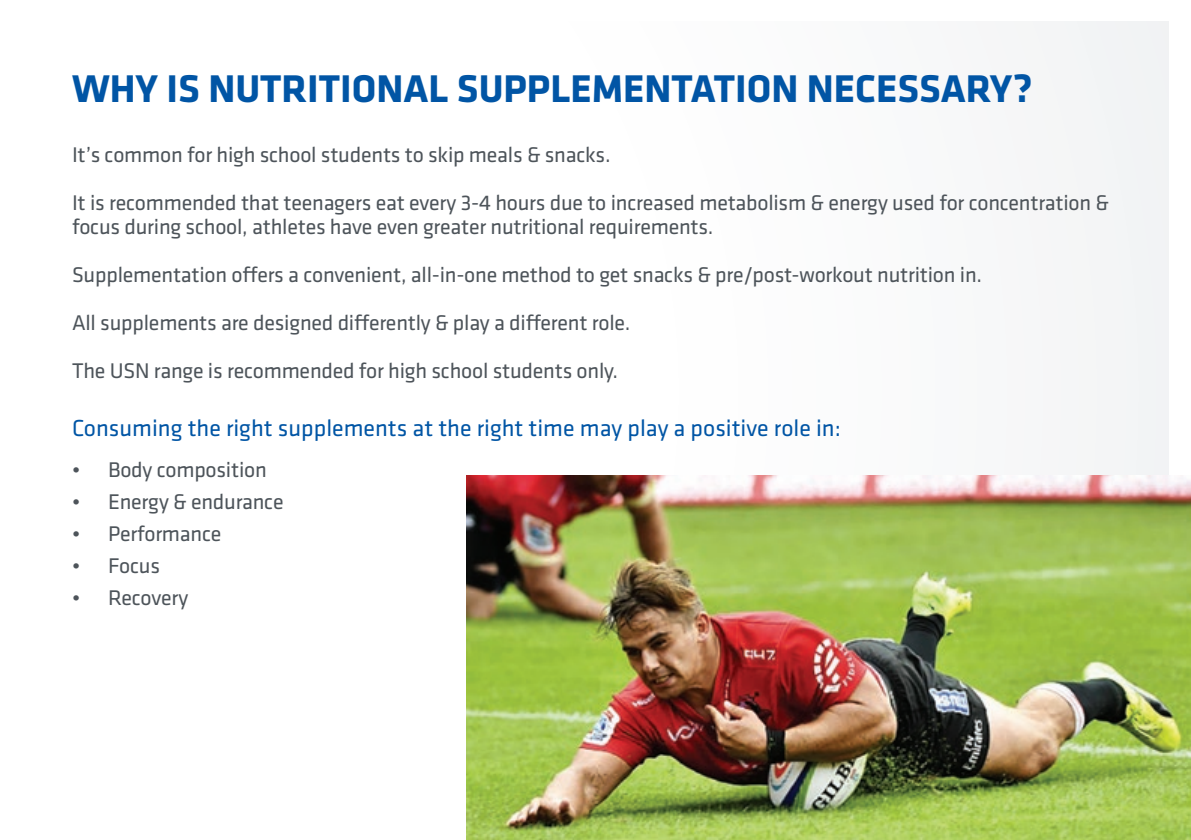
<style>
.page{position:relative;width:1191px;height:840px;background:#fff}
.page>*{position:absolute;margin:0;border:0;box-sizing:border-box;transform-origin:0 0}
.t1{font:700 40px "Klavika";color:#0155a5}
.t2{font:24px "Klavika";color:#0155a5}
.t3{font:22px/48px "Klavika";letter-spacing:-.01em;color:#4d545a}
</style>
<div class="page">
<img style="left:466px;top:475px;width:725px;height:364px">
<h1 class="t1" style="left:72px;top:67px;width:962px">WHY IS NUTRITIONAL SUPPLEMENTATION NECESSARY?</h1>
<p class="t3" style="left:72px;top:131px;width:1038px">It’s common for high school students to skip meals &amp; snacks.<br>It is recommended that teenagers eat every 3-4 hours due to increased metabolism &amp; energy used for concentration &amp;</p>
<p class="t3" style="left:72px;top:203px;width:911px">focus during school, athletes have even greater nutritional requirements.<br>Supplementation offers a convenient, all-in-one method to get snacks &amp; pre/post-workout nutrition in.<br>All supplements are designed differently &amp; play a different role.<br>The USN range is recommended for high school students only.</p>
<p class="t2" style="left:72px;top:414px;width:770px">Consuming the right supplements at the right time may play a positive role in:</p>
<p class="t3" style="left:72px;top:446px;width:196px">• Body composition</p>
<p class="t3" style="left:72px;top:478px;width:213px">• Energy &amp; endurance</p>
<p class="t3" style="left:72px;top:510px;width:151px">• Performance</p>
<p class="t3" style="left:72px;top:542px;width:89px">• Focus</p>
<p class="t3" style="left:72px;top:574px;width:118px">• Recovery</p>
</div>
